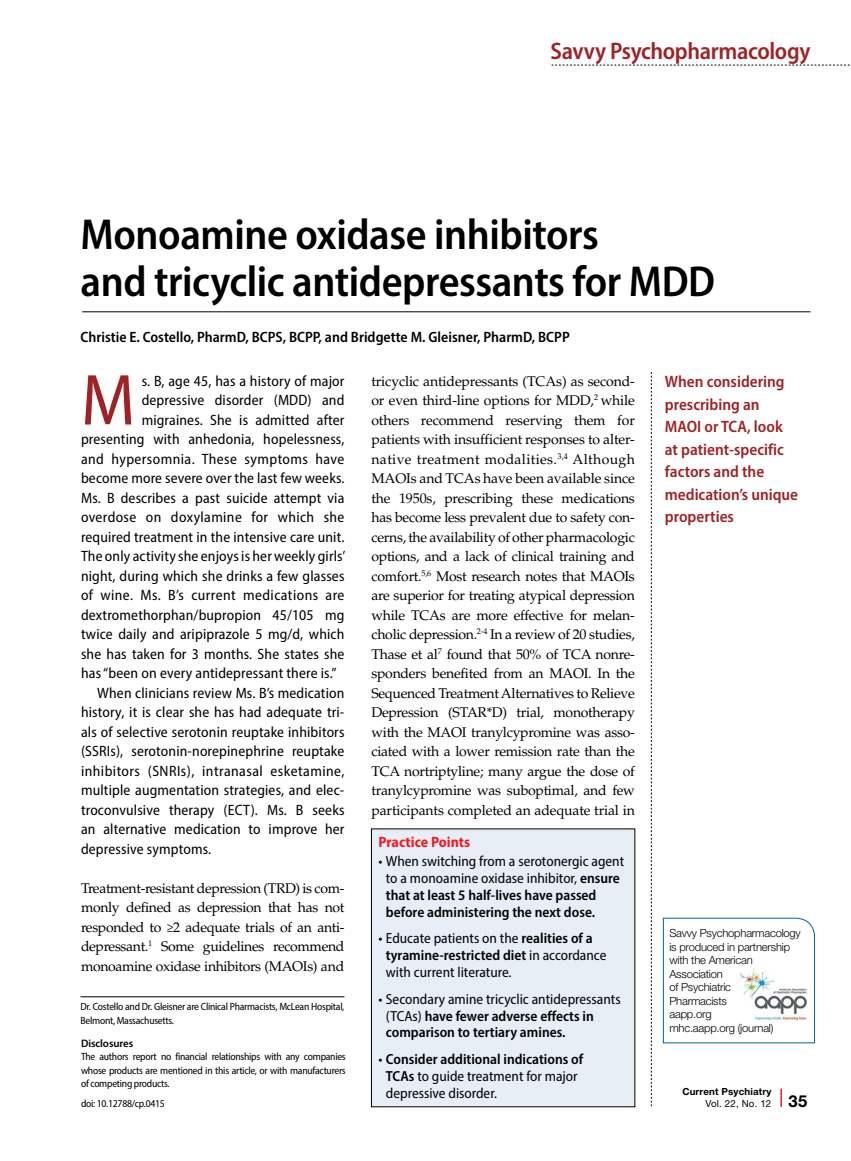
<style>
.page{position:relative;width:851px;height:1161px;background:#fff}
.page>*{position:absolute;margin:0;border:0;box-sizing:border-box;transform-origin:0 0}
.body_case_dropcap{font:semi-condensed 72.9px "Myriad Pro";color:#a02225}
.t1{font:600 semi-condensed 43.5px/46.5px "Myriad Pro";letter-spacing:-.01em;color:#000}
.t2{font:600 semi-condensed 24px "Myriad Pro";letter-spacing:-.015em;color:#a02225}
.quote{font:600 semi-condensed 16.5px/22.5px "Myriad Pro";color:#a02225}
.t3{font:700 16.5px "Helvetica Neue LT Std";color:#000}
.body_case_dropcap-2{font:semi-condensed 15px "Myriad Pro";letter-spacing:.01em;color:#000}
.body_case_indent{font:semi-condensed 15px/19.5px "Myriad Pro";letter-spacing:.01em;color:#000;text-align:justify}
.bbody_byline{font:600 semi-condensed 15px "Myriad Pro";color:#000}
.body_case_dropcap-3{font:semi-condensed 15px "Myriad Pro";letter-spacing:.03em;color:#000}
.bbody_prac_pts{font:700 semi-condensed 15px "Myriad Pro";color:#ed1d24}
.body_prac_pts{font:600 semi-condensed 14.7px/16.8px "Myriad Pro";color:#000}
.body_prac_pts-2{font:semi-condensed 14.7px/16.8px "Myriad Pro";color:#000}
.body{font:14.1px/19.5px "Palatino LT Std";letter-spacing:-.02em;color:#000;text-align:justify}
.t4{font:300 11.25px/13.5px "Helvetica Neue LT Std";letter-spacing:-.02em;color:#000}
.bbody_disclosure{font:600 10.8px "Myriad Pro";letter-spacing:-.01em;color:#000}
.disclosure{font:semi-condensed 10.5px/13.5px "Myriad Pro";letter-spacing:-.025em;color:#000;text-align:justify}
.body_af{font:semi-condensed 10.5px/13.5px "Myriad Pro";letter-spacing:-.025em;color:#000}
.t5{font:700 9.75px "Helvetica Neue LT Std";letter-spacing:.015em;color:#000}
.t6{font:9.75px "Helvetica Neue LT Std";letter-spacing:.015em;color:#000}
.s1{font-weight:400}
.s2{font-weight:600}
</style>
<div class="page">
<svg style="left:780px;top:1089px;width:1px;height:18px"></svg>
<svg style="left:651px;top:372px;width:1px;height:734px"></svg>
<hr style="left:82px;top:312px;width:728px;height:1px;background:#000">
<svg style="left:551px;top:65px;width:299px;height:1px"></svg>
<hr style="left:81px;top:997px;width:263px;height:1px;background:#000">
<div style="left:371px;top:829px;width:263px;height:278px;background:#e8eef6"></div>
<svg style="left:663px;top:918px;width:151px;height:125px"></svg>
<img style="left:737px;top:966px;width:72px;height:55px">
<h3 class="t2" style="left:550px;top:35px;width:261px">Savvy Psychopharmacology</h3>
<p class="t1" style="left:81px;top:211px;width:636px">Monoamine oxidase inhibitors<br>and tricyclic antidepressants for MDD</p>
<p class="bbody_byline" style="left:81px;top:328px;width:490px">Christie E. Costello, PharmD, BCPS, BCPP, and Bridgette M. Gleisner, PharmD, BCPP</p>
<p class="body_case_dropcap" style="left:81px;top:355px;width:56px">M</p>
<p class="body_case_dropcap-2" style="left:142px;top:371px;width:204px">s. B, age 45, has a history of major</p>
<p class="body_case_dropcap-2" style="left:142px;top:391px;width:204px">depressive disorder (MDD) and</p>
<p class="body_case_dropcap-2" style="left:142px;top:410px;width:204px">migraines. She is admitted after</p>
<p class="body_case_dropcap-2" style="left:81px;top:430px;width:265px">presenting with anhedonia, hopelessness,</p>
<p class="body_case_dropcap-3" style="left:81px;top:449px;width:265px">and hypersomnia. These symptoms have</p>
<p class="body_case_dropcap-2" style="left:81px;top:469px;width:265px">become more severe over the last few weeks.</p>
<p class="body_case_dropcap-2" style="left:81px;top:488px;width:265px">Ms. B describes a past suicide attempt via</p>
<p class="body_case_dropcap-2" style="left:81px;top:508px;width:265px">overdose on doxylamine for which she</p>
<p class="body_case_dropcap-2" style="left:81px;top:527px;width:265px">required treatment in the intensive care unit.</p>
<p class="body_case_dropcap-2" style="left:81px;top:547px;width:266px">The only activity she enjoys is her weekly girls’</p>
<p class="body_case_dropcap-2" style="left:81px;top:566px;width:265px">night, during which she drinks a few glasses</p>
<p class="body_case_dropcap-3" style="left:81px;top:586px;width:265px">of wine. Ms. B’s current medications are</p>
<p class="body_case_dropcap-2" style="left:81px;top:605px;width:265px">dextromethorphan/bupropion 45/105 mg</p>
<p class="body_case_dropcap-2" style="left:81px;top:625px;width:265px">twice daily and aripiprazole 5 mg/d, which</p>
<p class="body_case_dropcap-2" style="left:81px;top:644px;width:265px">she has taken for 3 months. She states she</p>
<p class="body_case_dropcap-2" style="left:81px;top:664px;width:257px">has “been on every antidepressant there is.”</p>
<p class="body_case_indent" style="left:81px;top:683px;width:265px;text-indent:16px">When clinicians review Ms. B’s medication history, it is clear she has had adequate tri&shy;als of selective serotonin reuptake inhibitors (SSRIs), serotonin-norepinephrine reuptake inhibitors (SNRIs), intranasal esketamine, multiple augmentation strategies, and elec&shy;troconvulsive therapy (ECT). Ms. B seeks an alternative medication to improve her depressive symptoms.</p>
<p class="body" style="left:81px;top:878px;width:265px">Treatment-resistant depression (TRD) is com&shy;monly defined as depression that has not responded to ≥2 adequate trials of an anti&shy;depressant.<sup>1</sup> Some guidelines recommend monoamine oxidase inhibitors (MAOIs) and</p>
<p class="body_af" style="left:81px;top:1000px;width:265px">Dr. Costello and Dr. Gleisner are Clinical Pharmacists, McLean Hospital,<br>Belmont, Massachusetts.</p>
<p class="bbody_disclosure" style="left:81px;top:1036px;width:54px">Disclosures</p>
<p class="disclosure" style="left:81px;top:1050px;width:266px">The authors report no financial relationships with any companies whose products are mentioned in this article, or with manufacturers of competing products.</p>
<p class="disclosure" style="left:81px;top:1097px;width:85px">doi: 10.12788/cp.0415</p>
<p class="body" style="left:371px;top:371px;width:265px">tricyclic antidepressants (TCAs) as second&shy;or even third-line options for MDD,<sup>2</sup> while others recommend reserving them for patients with insufficient responses to alter&shy;native treatment modalities.<sup>3,4</sup> Although MAOIs and TCAs have been available since the 1950s, prescribing these medications has become less prevalent due to safety con&shy;cerns, the availability of other pharmacologic options, and a lack of clinical training and comfort.<sup>5,6</sup> Most research notes that MAOIs are superior for treating atypical depression while TCAs are more effective for melan&shy;cholic depression.<sup>2-4</sup> In a review of 20 studies, Thase et al<sup>7</sup> found that 50% of TCA nonre&shy;sponders benefited from an MAOI. In the Sequenced Treatment Alternatives to Relieve Depression (STAR*D) trial, monotherapy with the MAOI tranylcypromine was asso&shy;ciated with a lower remission rate than the TCA nortriptyline; many argue the dose of tranylcypromine was suboptimal, and few participants completed an adequate trial in</p>
<p class="bbody_prac_pts" style="left:378px;top:832px;width:93px">Practice Points</p>
<p class="body_prac_pts" style="left:386px;top:852px;width:240px;text-indent:-8px"><span class="s1">• When switching from a serotonergic agent to a monoamine oxidase inhibitor,</span> ensure that at least 5 half-lives have passed before administering the next dose.</p>
<p class="body_prac_pts-2" style="left:386px;top:930px;width:222px;text-indent:-8px">• Educate patients on the <span class="s2">realities of a tyramine-restricted diet</span> in accordance with current literature.</p>
<p class="body_prac_pts" style="left:386px;top:990px;width:236px;text-indent:-8px"><span class="s1">• Secondary amine tricyclic antidepressants (TCAs)</span> have fewer adverse effects in comparison to tertiary amines.</p>
<p class="body_prac_pts-2" style="left:386px;top:1051px;width:199px;text-indent:-8px">• <span class="s2">Consider additional indications of<br>TCAs</span> to guide treatment for major depressive disorder.</p>
<p class="quote" style="left:664px;top:370px;width:135px">When considering prescribing an<br>MAOI or TCA, look at patient-specific factors and the medication’s unique properties</p>
<p class="t4" style="left:669px;top:926px;width:133px">Savvy Psychopharmacology is produced in partnership with the American<br>Association<br>of Psychiatric<br>Pharmacists<br>aapp.org<br>mhc.aapp.org (journal)</p>
<p class="t5" style="left:682px;top:1085px;width:90px">Current Psychiatry</p>
<p class="t6" style="left:705px;top:1098px;width:67px">Vol. 22, No. 12</p>
<p class="t3" style="left:788px;top:1091px;width:20px">35</p>
</div>
